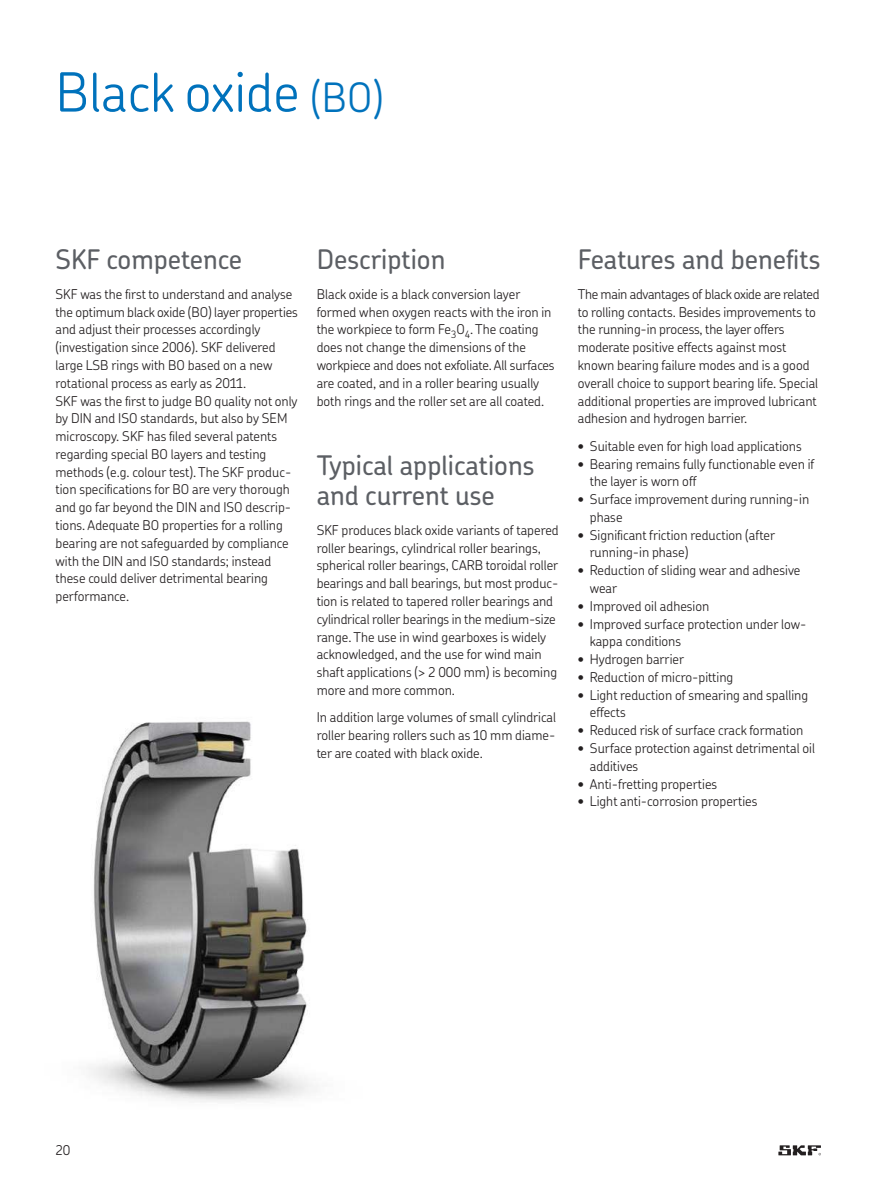
<style>
.page{position:relative;width:893px;height:1191px;background:#fff}
.page>*{position:absolute;margin:0;border:0;box-sizing:border-box;transform-origin:0 0}
.t1{font:300 54px "SKF Chevin OT";color:#0072bc}
.t2{font:500 27px/30px "SKF Chevin OT";color:#5c5f64}
.t3{font:300 13.5px/17.9px "SKF Chevin OT";color:#231f20}
.s1{font-size:40.5px}
</style>
<div class="page">
<img style="left:88px;top:721px;width:225px;height:381px">
<svg style="left:778px;top:1145px;width:43px;height:10px"></svg>
<h1 class="t1" style="left:55px;top:67px;width:329px">Black oxide <span class="s1">(BO)</span></h1>
<h2 class="t2" style="left:55px;top:245px;width:188px">SKF competence</h2>
<p class="t3" style="left:55px;top:286px;width:244px">SKF was the first to understand and analyse the optimum black oxide (BO) layer properties and adjust their processes accordingly (investigation since 2006) SKF delivered large LSB rings with BO based on a new rotational process as early as 2011<br>SKF was the first to judge BO quality not only by DIN and ISO standards, but also by SEM microscopy SKF has filed several patents regarding special BO layers and testing methods (e g colour test) The SKF produc&shy;tion specifications for BO are very thorough and go far beyond the DIN and ISO descrip&shy;tions Adequate BO properties for a rolling bearing are not safeguarded by compliance with the DIN and ISO standards; instead these could deliver detrimental bearing performance</p>
<h2 class="t2" style="left:316px;top:245px;width:130px">Description</h2>
<p class="t3" style="left:316px;top:286px;width:239px">Black oxide is a black conversion layer formed when oxygen reacts with the iron in the workpiece to form Fe<sub>3</sub>O<sub>4</sub> The coating does not change the dimensions of the workpiece and does not exfoliate All surfaces are coated, and in a roller bearing usually both rings and the roller set are all coated</p>
<h2 class="t2" style="left:316px;top:452px;width:219px">Typical applications and current use</h2>
<p class="t3" style="left:316px;top:522px;width:243px">SKF produces black oxide variants of tapered roller bearings, cylindrical roller bearings, spherical roller bearings, CARB toroidal roller bearings and ball bearings, but most produc&shy;tion is related to tapered roller bearings and cylindrical roller bearings in the medium- size range The use in wind gearboxes is widely acknowledged, and the use for wind main shaft applications (&gt; 2 000 mm) is becoming more and more common</p>
<p class="t3" style="left:316px;top:709px;width:241px;text-align:justify">In addition large volumes of small cylindrical roller bearing rollers such as 10 mm diame&shy;ter are coated with black oxide</p>
<h2 class="t2" style="left:577px;top:245px;width:244px">Features and benefits</h2>
<p class="t3" style="left:577px;top:286px;width:243px">The main advantages of black oxide are related to rolling contacts Besides improvements to the running-in process, the layer offers moderate positive effects against most known bearing failure modes and is a good overall choice to support bearing life Special additional properties are improved lubricant adhesion and hydrogen barrier</p>
<p class="t3" style="left:577px;top:438px;width:225px">• Suitable even for high load applications</p>
<p class="t3" style="left:590px;top:455px;width:226px;text-indent:-12px">• Bearing remains fully functionable even if the layer is worn off</p>
<p class="t3" style="left:590px;top:491px;width:221px;text-indent:-12px">• Surface improvement during running-in phase</p>
<p class="t3" style="left:590px;top:527px;width:187px;text-indent:-12px">• Significant friction reduction (after running-in phase)</p>
<p class="t3" style="left:590px;top:562px;width:212px;text-indent:-12px">• Reduction of sliding wear and adhesive wear</p>
<p class="t3" style="left:577px;top:598px;width:133px">• Improved oil adhesion</p>
<p class="t3" style="left:590px;top:615px;width:218px;text-indent:-12px">• Improved surface protection under low&shy;kappa conditions</p>
<p class="t3" style="left:577px;top:651px;width:108px">• Hydrogen barrier</p>
<p class="t3" style="left:577px;top:669px;width:157px">• Reduction of micro-pitting</p>
<p class="t3" style="left:590px;top:687px;width:220px;text-indent:-12px">• Light reduction of smearing and spalling effects</p>
<p class="t3" style="left:577px;top:722px;width:227px">• Reduced risk of surface crack formation</p>
<p class="t3" style="left:590px;top:740px;width:227px;text-indent:-12px">• Surface protection against detrimental oil additives</p>
<p class="t3" style="left:577px;top:775px;width:141px">• Anti-fretting properties</p>
<p class="t3" style="left:577px;top:793px;width:181px">• Light anti-corrosion properties</p>
<p class="t3" style="left:56px;top:1142px;width:16px">20</p>
</div>
